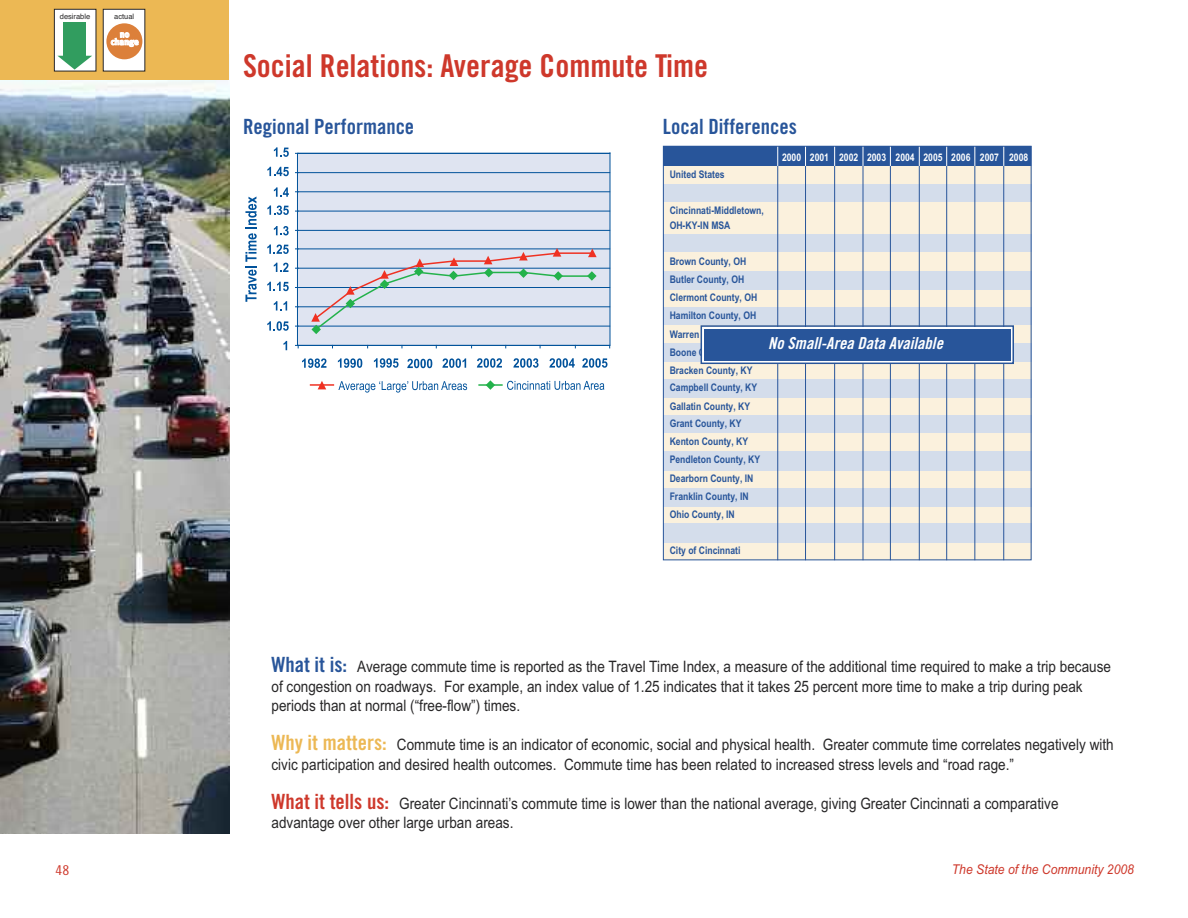
<style>
.page{position:relative;width:1188px;height:918px;background:#fff}
.page>*{position:absolute;margin:0;border:0;box-sizing:border-box;transform-origin:0 0}
.t1{font:31.5px "Trade Gothic Bold Cond Twenty";color:#ce382b}
.t2{font:21px "Trade Gothic Bold Cond Twenty";color:#28559a}
.t3{font:16.5px "Trade Gothic Bold Cond Twenty Obl";letter-spacing:.005em;color:#fff}
.t4{font:15.75px/19.5px "Arial Narrow";color:#272627;scale:1.05 1}
.t5{font:italic 13.5px "Arial Narrow";color:#ce382b;scale:1.1 1}
.t6{font:13.5px "Trade Gothic Cond Eighteen";color:#ce382b;scale:1.15 1}
.t7{font:700 10.5px/18px "Arial Narrow";color:#28559a}
.t8{font:700 10.5px "Arial Narrow";color:#fff}
.t9{font:700 9px/7.5px "Meta";letter-spacing:-.005em;color:#fff;text-align:center}
.t10{font:7.5px "Helvetica";color:#272627}
.s1{font-family:"Trade Gothic Bold Cond Twenty";font-size:21px;color:#28559a}
.s2{font-family:"Trade Gothic Bold Cond Twenty";font-size:21px;color:#ecb854}
.s3{font-family:"Trade Gothic Bold Cond Twenty";font-size:21px;color:#ce382b}
</style>
<div class="page">
<img style="left:0;top:80px;width:230px;height:754px">
<div style="left:0;top:0;width:230px;height:80px;background:#ecb854"></div>
<div style="left:298px;top:153px;width:312px;height:192px;background:#dfe4f1"></div>
<hr style="left:478px;top:384px;width:25px;height:2px;background:#23b24b">
<svg style="left:486px;top:380px;width:9px;height:10px"></svg>
<svg style="left:267px;top:321px;width:22px;height:10px"></svg>
<svg style="left:267px;top:245px;width:22px;height:9px"></svg>
<svg style="left:283px;top:341px;width:4px;height:9px"></svg>
<svg style="left:267px;top:282px;width:22px;height:9px"></svg>
<svg style="left:274px;top:301px;width:13px;height:10px"></svg>
<svg style="left:274px;top:263px;width:14px;height:9px"></svg>
<svg style="left:507px;top:381px;width:97px;height:9px"></svg>
<svg style="left:338px;top:381px;width:129px;height:12px"></svg>
<hr style="left:310px;top:384px;width:24px;height:2px;background:#ef3122">
<svg style="left:318px;top:381px;width:8px;height:8px"></svg>
<svg style="left:338px;top:358px;width:24px;height:10px"></svg>
<svg style="left:302px;top:358px;width:24px;height:10px"></svg>
<svg style="left:442px;top:358px;width:24px;height:10px"></svg>
<svg style="left:513px;top:358px;width:26px;height:10px"></svg>
<svg style="left:549px;top:358px;width:26px;height:10px"></svg>
<svg style="left:477px;top:358px;width:25px;height:10px"></svg>
<svg style="left:407px;top:359px;width:25px;height:9px"></svg>
<svg style="left:374px;top:358px;width:25px;height:10px"></svg>
<hr style="left:298px;top:326px;width:312px;height:1px;background:#01529a">
<hr style="left:298px;top:306px;width:312px;height:1px;background:#01529a">
<hr style="left:298px;top:287px;width:312px;height:1px;background:#01529a">
<hr style="left:298px;top:268px;width:312px;height:1px;background:#01529a">
<hr style="left:298px;top:249px;width:312px;height:1px;background:#01529a">
<hr style="left:298px;top:230px;width:312px;height:1px;background:#01529a">
<hr style="left:298px;top:211px;width:312px;height:1px;background:#01529a">
<hr style="left:298px;top:191px;width:312px;height:1px;background:#01529a">
<hr style="left:298px;top:172px;width:312px;height:1px;background:#01529a">
<hr style="left:298px;top:153px;width:312px;height:1px;background:#01529a">
<hr style="left:297px;top:153px;width:1px;height:192px;background:#01529a">
<hr style="left:298px;top:345px;width:312px;height:1px;background:#01529a">
<hr style="left:558px;top:252px;width:34px;height:2px;background:#ef3122">
<hr style="left:558px;top:275px;width:34px;height:2px;background:#23b24b">
<hr style="left:610px;top:153px;width:1px;height:192px;background:#01529a">
<svg style="left:582px;top:358px;width:26px;height:10px"></svg>
<svg style="left:267px;top:205px;width:22px;height:10px"></svg>
<svg style="left:274px;top:226px;width:15px;height:9px"></svg>
<svg style="left:274px;top:147px;width:15px;height:10px"></svg>
<svg style="left:274px;top:187px;width:15px;height:10px"></svg>
<svg style="left:267px;top:167px;width:22px;height:9px"></svg>
<svg style="left:245px;top:196px;width:12px;height:106px"></svg>
<svg style="left:588px;top:249px;width:9px;height:8px"></svg>
<svg style="left:587px;top:271px;width:10px;height:10px"></svg>
<svg style="left:311px;top:248px;width:252px;height:86px"></svg>
<div style="left:663px;top:507px;width:369px;height:17px;background:#fbf1dd"></div>
<div style="left:663px;top:542px;width:369px;height:18px;background:#fbf1dd"></div>
<div style="left:663px;top:487px;width:369px;height:20px;background:#d4ddeb"></div>
<div style="left:663px;top:523px;width:369px;height:20px;background:#d4ddeb"></div>
<div style="left:663px;top:166px;width:369px;height:18px;background:#fbf1dd"></div>
<div style="left:663px;top:202px;width:369px;height:34px;background:#fbf1dd"></div>
<div style="left:663px;top:252px;width:369px;height:20px;background:#fbf1dd"></div>
<div style="left:663px;top:290px;width:369px;height:18px;background:#fbf1dd"></div>
<div style="left:663px;top:325px;width:369px;height:18px;background:#fbf1dd"></div>
<div style="left:663px;top:361px;width:369px;height:19px;background:#fbf1dd"></div>
<div style="left:663px;top:398px;width:369px;height:18px;background:#fbf1dd"></div>
<div style="left:663px;top:433px;width:369px;height:18px;background:#fbf1dd"></div>
<div style="left:663px;top:470px;width:369px;height:17px;background:#fbf1dd"></div>
<div style="left:663px;top:184px;width:369px;height:18px;background:#d4ddeb"></div>
<div style="left:663px;top:235px;width:369px;height:17px;background:#d4ddeb"></div>
<div style="left:663px;top:272px;width:369px;height:18px;background:#d4ddeb"></div>
<div style="left:663px;top:308px;width:369px;height:17px;background:#d4ddeb"></div>
<div style="left:663px;top:343px;width:369px;height:18px;background:#d4ddeb"></div>
<div style="left:663px;top:380px;width:369px;height:18px;background:#d4ddeb"></div>
<div style="left:663px;top:416px;width:369px;height:17px;background:#d4ddeb"></div>
<div style="left:663px;top:451px;width:369px;height:19px;background:#d4ddeb"></div>
<div style="left:663px;top:146px;width:369px;height:20px;background:#28559a"></div>
<hr style="left:974px;top:166px;width:1px;height:394px;background:#28559a">
<hr style="left:1003px;top:166px;width:1px;height:394px;background:#28559a">
<hr style="left:946px;top:166px;width:1px;height:394px;background:#28559a">
<hr style="left:919px;top:166px;width:1px;height:394px;background:#28559a">
<hr style="left:890px;top:166px;width:1px;height:394px;background:#28559a">
<hr style="left:863px;top:166px;width:1px;height:394px;background:#28559a">
<hr style="left:834px;top:166px;width:1px;height:394px;background:#28559a">
<hr style="left:805px;top:166px;width:1px;height:394px;background:#28559a">
<hr style="left:777px;top:166px;width:1px;height:394px;background:#28559a">
<svg style="left:777px;top:148px;width:1px;height:18px"></svg>
<svg style="left:805px;top:148px;width:1px;height:18px"></svg>
<svg style="left:834px;top:148px;width:1px;height:18px"></svg>
<svg style="left:863px;top:148px;width:1px;height:18px"></svg>
<svg style="left:890px;top:148px;width:1px;height:18px"></svg>
<svg style="left:919px;top:148px;width:1px;height:18px"></svg>
<svg style="left:946px;top:148px;width:1px;height:18px"></svg>
<svg style="left:974px;top:148px;width:1px;height:18px"></svg>
<svg style="left:1003px;top:148px;width:1px;height:18px"></svg>
<div style="left:663px;top:146px;width:369px;height:414px;border:1px solid #28559a"></div>
<svg style="left:704px;top:328px;width:307px;height:33px"></svg>
<div style="left:701px;top:325px;width:313px;height:39px;border:2px solid #28559a"></div>
<div style="left:704px;top:329px;width:306px;height:31px;background:#28559a"></div>
<div style="left:54px;top:9px;width:42px;height:62px;background:#fff"></div>
<div style="left:54px;top:9px;width:42px;height:62px;border:1px solid #272627"></div>
<div style="left:63px;top:22px;width:22px;height:37px;background:#319d5f"></div>
<svg style="left:57px;top:56px;width:35px;height:14px"></svg>
<div style="left:103px;top:9px;width:42px;height:62px;background:#fff"></div>
<div style="left:103px;top:9px;width:42px;height:62px;border:1px solid #272627"></div>
<div style="left:106px;top:23px;width:36px;height:36px;background:#dc803a;border-radius:50%"></div>
<p class="t10" style="left:60px;top:12px;width:32px">desirable</p>
<p class="t10" style="left:114px;top:12px;width:22px">actual</p>
<p class="t9" style="left:111px;top:31px;width:29px">no change</p>
<p class="t6" style="left:56px;top:865px;width:13px">48</p>
<h1 class="t1" style="left:243px;top:54px;width:467px">Social Relations: Average Commute Time</h1>
<h2 class="t2" style="left:243px;top:119px;width:173px">Regional Performance</h2>
<h2 class="t2" style="left:663px;top:119px;width:136px">Local Differences</h2>
<p class="t7" style="left:670px;top:165px;width:57px">United States</p>
<p class="t7" style="left:670px;top:203px;width:96px;line-height:15px">Cincinnati-Middletown,<br>OH-KY-IN MSA</p>
<p class="t7" style="left:670px;top:252px;width:89px">Brown County, OH<br>Butler County, OH<br>Clermont County, OH<br>Hamilton County, OH</p>
<p class="t8" style="left:782px;top:151px;width:248px">2000 2001 2002 2003 2004 2005 2006 2007 2008</p>
<p class="t7" style="left:670px;top:363px;width:89px;line-height:16.5px">Bracken County, KY<br>Campbell County, KY</p>
<p class="t7" style="left:670px;top:399px;width:82px;line-height:16.5px">Gallatin County, KY<br>Grant County, KY</p>
<p class="t7" style="left:670px;top:432px;width:92px">Kenton County, KY<br>Pendleton County, KY</p>
<p class="t7" style="left:670px;top:470px;width:85px">Dearborn County, IN<br>Franklin County, IN<br>Ohio County, IN</p>
<p class="t7" style="left:670px;top:542px;width:72px">City of Cincinnati</p>
<p class="t3" style="left:768px;top:337px;width:176px">No Small-Area Data Available</p>
<p class="t4" style="left:271px;top:657px;width:801px"><span class="s1">What it is:</span> Average commute time is reported as the Travel Time Index, a measure of the additional time required to make a trip because of congestion on roadways. For example, an index value of 1.25 indicates that it takes 25 percent more time to make a trip during peak periods than at normal (“free-flow”) times.</p>
<p class="t4" style="left:271px;top:735px;width:804px"><span class="s2">Why it matters:</span> Commute time is an indicator of economic, social and physical health. Greater commute time correlates negatively with civic participation and desired health outcomes. Commute time has been related to increased stress levels and “road rage.”</p>
<p class="t4" style="left:271px;top:793px;width:751px"><span class="s3">What it tells us:</span> Greater Cincinnati’s commute time is lower than the national average, giving Greater Cincinnati a comparative advantage over other large urban areas.</p>
<p class="t5" style="left:952px;top:861px;width:167px">The State of the Community 2008</p>
</div>
